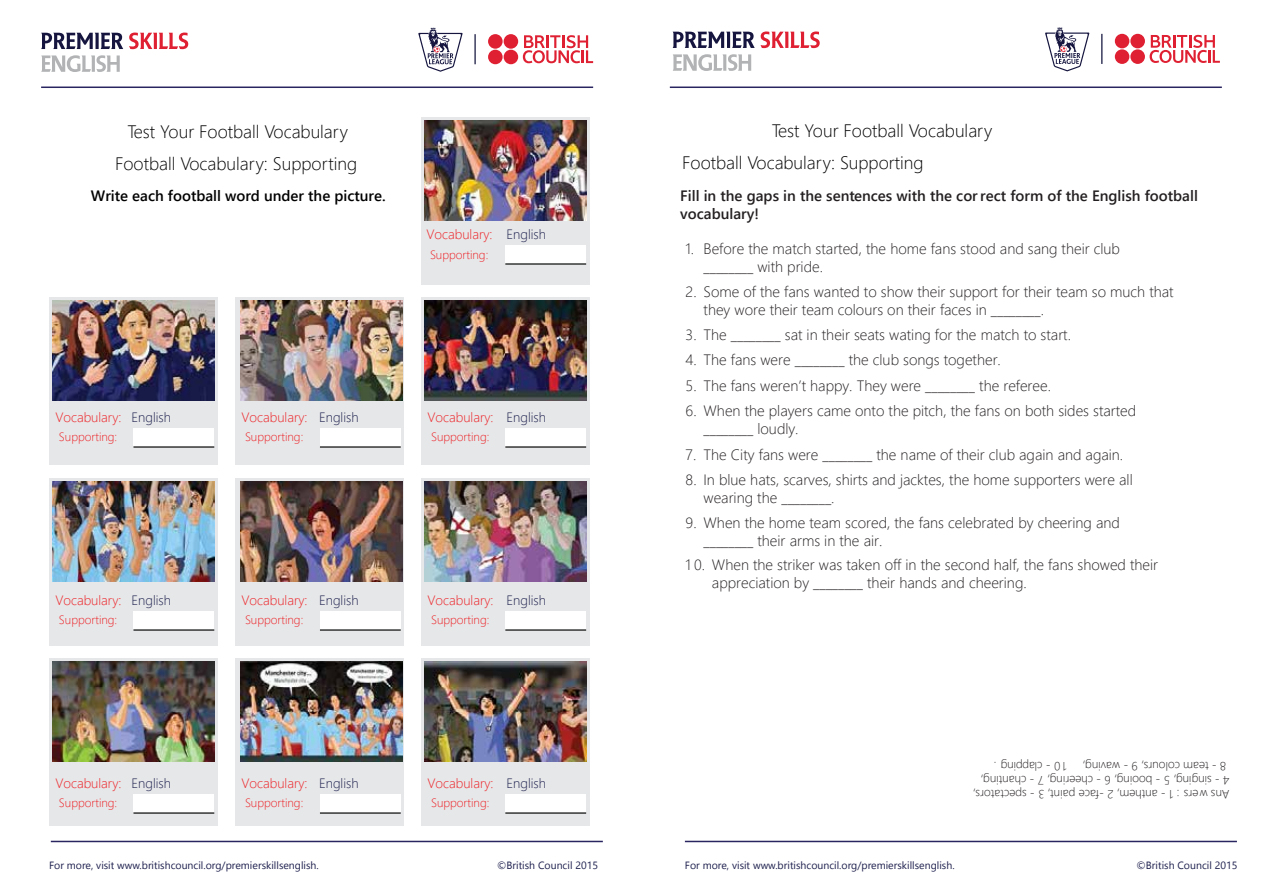
<style>
.page{position:relative;width:1263px;height:893px;background:#fff}
.page>*{position:absolute;margin:0;border:0;box-sizing:border-box;transform-origin:0 0}
.t1{font:300 18px/32.1px "Segoe UI";color:#000;text-align:center}
.t2{font:300 15px/18px "Segoe UI";color:#231f20}
.t3{font:600 15px/18px "Segoe UI";color:#231f20}
.t4{font:600 15px "Segoe UI";color:#000}
.t5{font:300 13.5px "Segoe UI";color:#ed1e24}
.t6{font:300 13.5px "Segoe UI";color:#1c1f4e}
.t7{font:300 12px "Segoe UI";color:#231f20}
.t8{font:300 12px "Segoe UI";color:#ed1e24}
.t9{font:10.5px "Segoe UI";color:#1d1f4d}
.s1{color:#1c1f4e}
</style>
<div class="page">
<div style="left:421px;top:117px;width:169px;height:168px;background:#e6e7e8"></div>
<div style="left:49px;top:297px;width:169px;height:168px;background:#e6e7e8"></div>
<div style="left:235px;top:297px;width:169px;height:168px;background:#e6e7e8"></div>
<div style="left:421px;top:297px;width:169px;height:168px;background:#e6e7e8"></div>
<div style="left:49px;top:478px;width:169px;height:167px;background:#e6e7e8"></div>
<div style="left:235px;top:478px;width:169px;height:167px;background:#e6e7e8"></div>
<div style="left:421px;top:478px;width:169px;height:167px;background:#e6e7e8"></div>
<div style="left:49px;top:658px;width:169px;height:168px;background:#e6e7e8"></div>
<div style="left:235px;top:658px;width:169px;height:168px;background:#e6e7e8"></div>
<div style="left:421px;top:658px;width:169px;height:168px;background:#e6e7e8"></div>
<hr style="left:133px;top:446px;width:81px;height:2px;background:#000">
<div style="left:133px;top:428px;width:81px;height:17px;background:#fff"></div>
<hr style="left:133px;top:629px;width:81px;height:2px;background:#000">
<div style="left:133px;top:611px;width:81px;height:17px;background:#fff"></div>
<hr style="left:133px;top:812px;width:81px;height:2px;background:#000">
<div style="left:133px;top:794px;width:81px;height:17px;background:#fff"></div>
<hr style="left:320px;top:446px;width:81px;height:2px;background:#000">
<div style="left:320px;top:428px;width:81px;height:17px;background:#fff"></div>
<hr style="left:320px;top:629px;width:81px;height:2px;background:#000">
<div style="left:320px;top:611px;width:81px;height:17px;background:#fff"></div>
<hr style="left:320px;top:812px;width:81px;height:2px;background:#000">
<div style="left:320px;top:794px;width:81px;height:17px;background:#fff"></div>
<hr style="left:505px;top:446px;width:81px;height:2px;background:#000">
<div style="left:505px;top:428px;width:81px;height:17px;background:#fff"></div>
<hr style="left:505px;top:263px;width:81px;height:2px;background:#000">
<div style="left:505px;top:245px;width:81px;height:17px;background:#fff"></div>
<hr style="left:505px;top:629px;width:81px;height:2px;background:#000">
<div style="left:505px;top:611px;width:81px;height:17px;background:#fff"></div>
<hr style="left:505px;top:812px;width:81px;height:2px;background:#000">
<div style="left:505px;top:794px;width:81px;height:17px;background:#fff"></div>
<img style="left:52px;top:481px;width:163px;height:100px">
<img style="left:52px;top:301px;width:163px;height:100px">
<img style="left:52px;top:661px;width:163px;height:101px">
<img style="left:240px;top:661px;width:162px;height:101px">
<img style="left:240px;top:481px;width:162px;height:100px">
<img style="left:240px;top:301px;width:162px;height:100px">
<img style="left:424px;top:120px;width:162px;height:100px">
<img style="left:424px;top:661px;width:162px;height:101px">
<img style="left:424px;top:481px;width:162px;height:100px">
<img style="left:424px;top:301px;width:162px;height:100px">
<hr style="left:41px;top:87px;width:552px;height:1px;background:#282560">
<hr style="left:670px;top:87px;width:552px;height:1px;background:#282560">
<svg style="left:129px;top:32px;width:59px;height:17px"></svg>
<svg style="left:41px;top:33px;width:82px;height:16px"></svg>
<svg style="left:41px;top:55px;width:79px;height:17px"></svg>
<svg style="left:673px;top:31px;width:147px;height:17px"></svg>
<svg style="left:673px;top:54px;width:78px;height:17px"></svg>
<svg style="left:523px;top:35px;width:70px;height:28px"></svg>
<div style="left:488px;top:34px;width:15px;height:15px;background:#df2032;border-radius:50%"></div>
<div style="left:504px;top:34px;width:14px;height:15px;background:#df2032;border-radius:50%"></div>
<div style="left:488px;top:50px;width:15px;height:14px;background:#df2032;border-radius:50%"></div>
<div style="left:504px;top:50px;width:14px;height:14px;background:#df2032;border-radius:50%"></div>
<svg style="left:418px;top:27px;width:45px;height:45px"></svg>
<hr style="left:474px;top:34px;width:2px;height:30px;background:#151540">
<svg style="left:1149px;top:35px;width:71px;height:28px"></svg>
<div style="left:1115px;top:34px;width:14px;height:14px;background:#df2032;border-radius:50%"></div>
<div style="left:1130px;top:34px;width:15px;height:14px;background:#df2032;border-radius:50%"></div>
<div style="left:1115px;top:49px;width:14px;height:15px;background:#df2032;border-radius:50%"></div>
<div style="left:1130px;top:49px;width:15px;height:15px;background:#df2032;border-radius:50%"></div>
<svg style="left:1045px;top:27px;width:45px;height:45px"></svg>
<hr style="left:1101px;top:34px;width:1px;height:30px;background:#151540">
<hr style="left:51px;top:841px;width:552px;height:1px;background:#282560">
<hr style="left:685px;top:841px;width:552px;height:1px;background:#282560">
<p class="t1" style="left:682px;top:114px;width:312px;text-align:left;text-indent:90px">Test Your Football Vocabulary<br>Football Vocabulary: Supporting</p>
<p class="t1" style="left:115px;top:115px;width:244px">Test Your Football Vocabulary<br>Football Vocabulary: Supporting</p>
<p class="t4" style="left:91px;top:183px;width:296px">Write each football word under the picture.</p>
<p class="t3" style="left:680px;top:186px;width:519px">Fill in the gaps in the sentences with the cor rect form of the English football vocabulary!</p>
<p class="t5" style="left:56px;top:406px;width:67px">Vocabulary:</p>
<p class="t8" style="left:59px;top:427px;width:60px">Supporting:</p>
<p class="t6" style="left:131px;top:406px;width:41px">English</p>
<p class="t5" style="left:242px;top:406px;width:67px">Vocabulary:</p>
<p class="t8" style="left:245px;top:427px;width:60px">Supporting:</p>
<p class="t6" style="left:319px;top:406px;width:41px">English</p>
<p class="t5" style="left:427px;top:223px;width:121px">Vocabulary: <span class="s1">English</span></p>
<p class="t8" style="left:430px;top:245px;width:60px">Supporting:</p>
<p class="t5" style="left:428px;top:406px;width:67px">Vocabulary:</p>
<p class="t8" style="left:431px;top:427px;width:60px">Supporting:</p>
<p class="t6" style="left:506px;top:406px;width:41px">English</p>
<p class="t2" style="left:703px;top:239px;width:418px;text-indent:-18px">1. Before the match started, the home fans stood and sang their club ________ with pride.</p>
<p class="t2" style="left:703px;top:282px;width:472px;text-indent:-18px">2. Some of the fans wanted to show their support for their team so much that they wore their team colours on their faces in ________.</p>
<p class="t2" style="left:686px;top:325px;width:387px">3. The ________ sat in their seats wating for the match to start.</p>
<p class="t2" style="left:686px;top:350px;width:317px">4. The fans were ________ the club songs together.</p>
<p class="t2" style="left:686px;top:376px;width:367px">5. The fans weren’t happy. They were ________ the referee.</p>
<p class="t2" style="left:703px;top:401px;width:434px;text-indent:-18px">6. When the players came onto the pitch, the fans on both sides started ________ loudly.</p>
<p class="t2" style="left:686px;top:445px;width:439px">7. The City fans were ________ the name of their club again and again.</p>
<p class="t2" style="left:703px;top:470px;width:431px;text-indent:-18px">8. In blue hats, scarves, shirts and jacktes, the home supporters were all wearing the ________.</p>
<p class="t2" style="left:703px;top:513px;width:418px;text-indent:-18px">9. When the home team scored, the fans celebrated by cheering and ________ their arms in the air.</p>
<p class="t2" style="left:712px;top:555px;width:448px;text-indent:-26px">1 0. When the striker was taken off in the second half, the fans showed their appreciation by ________ their hands and cheering.</p>
<p class="t5" style="left:56px;top:589px;width:67px">Vocabulary:</p>
<p class="t6" style="left:131px;top:589px;width:41px">English</p>
<p class="t5" style="left:242px;top:589px;width:67px">Vocabulary:</p>
<p class="t6" style="left:319px;top:589px;width:41px">English</p>
<p class="t5" style="left:428px;top:589px;width:67px">Vocabulary:</p>
<p class="t6" style="left:506px;top:589px;width:41px">English</p>
<p class="t8" style="left:59px;top:610px;width:60px">Supporting:</p>
<p class="t8" style="left:245px;top:610px;width:60px">Supporting:</p>
<p class="t8" style="left:431px;top:610px;width:60px">Supporting:</p>
<p class="t7" style="left:1067px;top:775px;width:75px;rotate:-180deg">1 0 - clapping .</p>
<p class="t7" style="left:1226px;top:775px;width:145px;rotate:-180deg">8 - team colours, 9 - waving,</p>
<p class="t5" style="left:56px;top:772px;width:67px">Vocabulary:</p>
<p class="t8" style="left:59px;top:793px;width:60px">Supporting:</p>
<p class="t6" style="left:131px;top:772px;width:41px">English</p>
<p class="t5" style="left:242px;top:772px;width:67px">Vocabulary:</p>
<p class="t8" style="left:245px;top:793px;width:60px">Supporting:</p>
<p class="t6" style="left:319px;top:772px;width:41px">English</p>
<p class="t5" style="left:428px;top:772px;width:67px">Vocabulary:</p>
<p class="t8" style="left:431px;top:793px;width:60px">Supporting:</p>
<p class="t6" style="left:506px;top:772px;width:41px">English</p>
<p class="t7" style="left:1229px;top:790px;width:250px;rotate:-180deg">4 - singing, 5 - booing, 6 - cheering, 7 - chanting,</p>
<p class="t7" style="left:1229px;top:804px;width:258px;rotate:-180deg">Ans wers : 1 - anthem, 2 -face paint, 3 - spectators,</p>
<p class="t9" style="left:49px;top:857px;width:271px">For more, visit www.britishcouncil.org/premierskillsenglish.</p>
<p class="t9" style="left:497px;top:857px;width:102px">©British Council 2015</p>
<p class="t9" style="left:685px;top:857px;width:271px">For more, visit www.britishcouncil.org/premierskillsenglish.</p>
<p class="t9" style="left:1136px;top:857px;width:102px">©British Council 2015</p>
</div>
